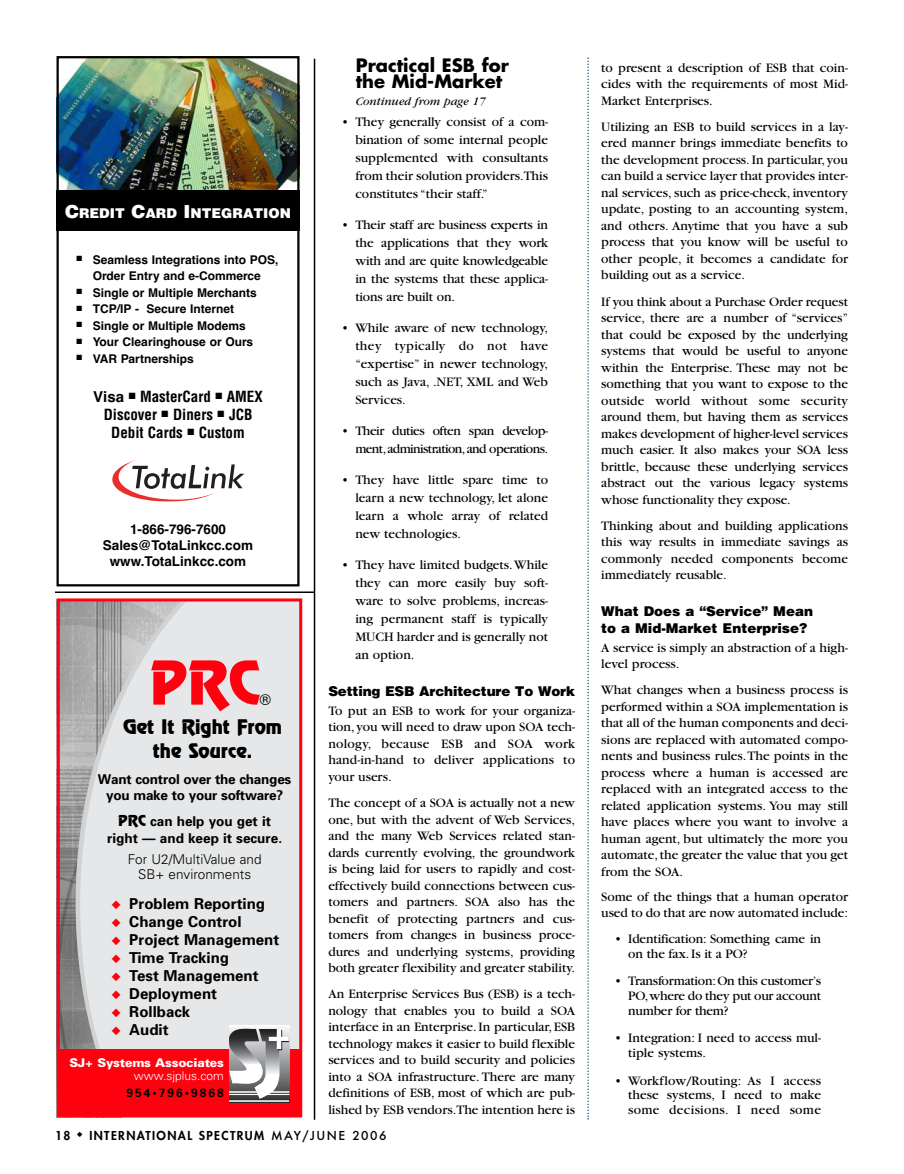
<style>
.page{position:relative;width:904px;height:1174px;background:#fff}
.page>*{position:absolute;margin:0;border:0;box-sizing:border-box;transform-origin:0 0}
.t1{font:54.15px "Revue";color:#ff000f}
.t2{font:700 18px/16.5px "Futura";color:#000}
.t3{font:18px/24px "Revue";color:#000;text-align:center}
.t4{font:700 15px "Univers";color:#000}
.t5{font:700 condensed 15px/18px "Helvetica";color:#000;text-align:center}
.t6{font:15px "Helvetica";color:#000}
.t7{font:13.5px/16.5px "Garamond";color:#000;text-align:justify}
.t8{font:700 13.5px/16.5px "Univers";letter-spacing:-.015em;color:#000;text-align:center}
.t9{font:900 13.5px/16.5px "Helvetica";color:#000}
.t10{font:13.5px/18px "Garamond";letter-spacing:-.04em;color:#000;text-align:right}
.t11{font:700 13.5px/16.2px "Helvetica";color:#000;text-align:center}
.t12{font:300 13.5px/15px "Univers";color:#000;text-align:center}
.t13{font:900 13.5px "Helvetica";color:#fff}
.t14{font:700 12px/16.5px "Helvetica";color:#000;text-align:center}
.t15{font:800 12px "Futura";letter-spacing:.115em;color:#000}
.t16{font:900 12px "Univers";letter-spacing:-.015em;color:#fff}
.t17{font:italic 12px "Garamond";color:#000}
.t18{font:300 12px "Univers";color:#fff}
.t19{font:700 12px "Univers";letter-spacing:.165em;color:#000}
.s1{font-size:18px}
.s2{font-stretch:normal}
.s3{font-family:"Revue";font-weight:400}
.s4{color:#ff000f}
.s5{font-weight:500}
</style>
<div class="page">
<svg style="left:587px;top:57px;width:2px;height:1063px"></svg>
<svg style="left:112px;top:460px;width:132px;height:41px"></svg>
<img style="left:60px;top:59px;width:237px;height:131px">
<div style="left:57px;top:190px;width:243px;height:41px;background:#000"></div>
<div style="left:57px;top:56px;width:243px;height:530px;border:2px solid #000"></div>
<hr style="left:314px;top:59px;width:1px;height:1061px;background:#000">
<img style="left:61px;top:602px;width:15px;height:448px">
<svg style="left:80px;top:602px;width:218px;height:448px;background:#e0e0e1"></svg>
<div style="left:58px;top:1050px;width:242px;height:66px;background:#ff000f"></div>
<div style="left:57px;top:598px;width:245px;height:519px;border:3px solid #ff000f"></div>
<div style="left:230px;top:1026px;width:59px;height:77px;background:#343234"></div>
<hr style="left:230px;top:1100px;width:59px;height:2px;background:#fff">
<svg style="left:230px;top:1026px;width:59px;height:73px;background:#a2a2a4"></svg>
<hr style="left:55px;top:591px;width:260px;height:2px;background:#000">
<p class="t13" style="left:65px;top:208px;width:227px"><span class="s1">C</span>REDIT <span class="s1">C</span>ARD <span class="s1">I</span>NTEGRATION</p>
<p class="t14" style="left:77px;top:253px;width:203px">■ Seamless Integrations into POS,<br>Order Entry and e-Commerce</p>
<p class="t14" style="left:77px;top:286px;width:182px">■ Single or Multiple Merchants</p>
<p class="t14" style="left:77px;top:302px;width:159px">■ TCP/IP - Secure Internet</p>
<p class="t14" style="left:77px;top:319px;width:171px">■ Single or Multiple Modems</p>
<p class="t14" style="left:77px;top:335px;width:178px">■ Your Clearinghouse or Ours</p>
<p class="t14" style="left:77px;top:352px;width:119px">■ VAR Partnerships</p>
<p class="t5" style="left:93px;top:388px;width:171px"><span class="s2">Visa</span> ■ MasterCard ■ AMEX<br>Discover ■ Diners ■ JCB<br>Debit Cards ■ Custom</p>
<p class="t11" style="left:103px;top:522px;width:152px">1-866-796-7600<br>Sales@TotaLinkcc.com www.TotaLinkcc.com</p>
<h1 class="t1" style="left:149px;top:660px;width:112px">PRC</h1>
<p class="t6" style="left:260px;top:694px;width:13px">®</p>
<h2 class="t3" style="left:123px;top:716px;width:160px">Get It Right From the Source.</h2>
<p class="t8" style="left:98px;top:772px;width:195px">Want control over the changes you make to your software?</p>
<p class="t8" style="left:107px;top:814px;width:176px"><span class="s3">PRC</span> can help you get it right — and keep it secure.</p>
<p class="t12" style="left:128px;top:853px;width:135px">For U2/MultiValue and<br>SB+ environments</p>
<p class="t4" style="left:111px;top:898px;width:155px"><span class="s4">◆</span> Problem Reporting</p>
<p class="t4" style="left:111px;top:916px;width:132px"><span class="s4">◆</span> Change Control</p>
<p class="t4" style="left:111px;top:934px;width:169px"><span class="s4">◆</span> Project Management</p>
<p class="t4" style="left:111px;top:952px;width:119px"><span class="s4">◆</span> Time Tracking</p>
<p class="t4" style="left:111px;top:970px;width:149px"><span class="s4">◆</span> Test Management</p>
<p class="t4" style="left:111px;top:988px;width:107px"><span class="s4">◆</span> Deployment</p>
<p class="t4" style="left:111px;top:1006px;width:80px"><span class="s4">◆</span> Rollback</p>
<p class="t4" style="left:111px;top:1024px;width:59px"><span class="s4">◆</span> Audit</p>
<p class="t16" style="left:69px;top:1058px;width:156px">SJ+ Systems Associates</p>
<p class="t18" style="left:134px;top:1072px;width:92px">www.sjplus.com</p>
<p class="t19" style="left:127px;top:1088px;width:99px">954•796•9868</p>
<h2 class="t2" style="left:356px;top:58px;width:155px">Practical ESB for the Mid-Market</h2>
<p class="t17" style="left:356px;top:97px;width:132px">Continued from page 17</p>
<p class="t7" style="left:355px;top:114px;width:194px;line-height:18px;text-indent:-14px">• They generally consist of a com&shy;bination of some internal people supplemented with consultants from their solution providers.This constitutes “their staff.”</p>
<p class="t7" style="left:355px;top:217px;width:194px;line-height:18px;text-indent:-14px">• Their staff are business experts in the applications that they work with and are quite knowledgeable in the systems that these applica&shy;tions are built on.</p>
<p class="t7" style="left:355px;top:320px;width:194px;line-height:18px;text-indent:-14px">• While aware of new technology, they typically do not have “expertise” in newer technology, such as Java, .NET, XML and Web Services.</p>
<p class="t10" style="left:342px;top:423px;width:208px">• Their duties often span develop&shy;ment,administration,and operations.</p>
<p class="t7" style="left:355px;top:472px;width:194px;line-height:18px;text-indent:-14px">• They have little spare time to learn a new technology, let alone learn a whole array of related new technologies.</p>
<p class="t7" style="left:355px;top:556px;width:194px;line-height:18px;text-indent:-14px">• They have limited budgets.While they can more easily buy soft&shy;ware to solve problems, increas&shy;ing permanent staff is typically MUCH harder and is generally not an option.</p>
<p class="t9" style="left:328px;top:684px;width:248px">Setting ESB Architecture To Work</p>
<p class="t7" style="left:328px;top:704px;width:248px">To put an ESB to work for your organiza&shy;tion, you will need to draw upon SOA tech&shy;nology, because ESB and SOA work hand-in-hand to deliver applications to your users.</p>
<p class="t7" style="left:328px;top:796px;width:248px">The concept of a SOA is actually not a new one, but with the advent of Web Services, and the many Web Services related stan&shy;dards currently evolving, the groundwork is being laid for users to rapidly and cost&shy;effectively build connections between cus&shy;tomers and partners. SOA also has the benefit of protecting partners and cus&shy;tomers from changes in business proce&shy;dures and underlying systems, providing both greater flexibility and greater stability.</p>
<p class="t7" style="left:328px;top:987px;width:248px">An Enterprise Services Bus (ESB) is a tech&shy;nology that enables you to build a SOA interface in an Enterprise. In particular, ESB technology makes it easier to build flexible services and to build security and policies into a SOA infrastructure. There are many definitions of ESB, most of which are pub&shy;lished by ESB vendors.The intention here is</p>
<p class="t15" style="left:55px;top:1129px;width:333px">18 ◆ INTERNATIONAL SPECTRUM <span class="s5">MAY/JUNE 2006</span></p>
<p class="t7" style="left:601px;top:60px;width:248px">to present a description of ESB that coin&shy;cides with the requirements of most Mid-Market Enterprises.</p>
<p class="t7" style="left:601px;top:120px;width:248px">Utilizing an ESB to build services in a lay&shy;ered manner brings immediate benefits to the development process. In particular, you can build a service layer that provides inter&shy;nal services, such as price-check, inventory update, posting to an accounting system, and others. Anytime that you have a sub process that you know will be useful to other people, it becomes a candidate for building out as a service.</p>
<p class="t7" style="left:601px;top:294px;width:248px">If you think about a Purchase Order request service, there are a number of “services” that could be exposed by the underlying systems that would be useful to anyone within the Enterprise. These may not be something that you want to expose to the outside world without some security around them, but having them as services makes development of higher-level services much easier. It also makes your SOA less brittle, because these underlying services abstract out the various legacy systems whose functionality they expose.</p>
<p class="t7" style="left:601px;top:519px;width:248px">Thinking about and building applications this way results in immediate savings as commonly needed components become immediately reusable.</p>
<p class="t9" style="left:601px;top:604px;width:213px">What Does a “Service” Mean to a Mid-Market Enterprise?</p>
<p class="t7" style="left:601px;top:640px;width:248px">A service is simply an abstraction of a high&shy;level process.</p>
<p class="t7" style="left:601px;top:683px;width:248px">What changes when a business process is performed within a SOA implementation is that all of the human components and deci&shy;sions are replaced with automated compo&shy;nents and business rules.The points in the process where a human is accessed are replaced with an integrated access to the related application systems. You may still have places where you want to involve a human agent, but ultimately the more you automate,the greater the value that you get from the SOA.</p>
<p class="t7" style="left:601px;top:890px;width:248px;line-height:15.9px">Some of the things that a human operator used to do that are now automated include:</p>
<p class="t7" style="left:628px;top:932px;width:194px;line-height:14.7px;text-indent:-14px">• Identification: Something came in on the fax. Is it a PO?</p>
<p class="t7" style="left:628px;top:975px;width:194px;line-height:14.7px;text-indent:-14px">• Transformation:On this customer’s PO,where do they put our account number for them?</p>
<p class="t7" style="left:628px;top:1032px;width:194px;line-height:14.7px;text-indent:-14px">• Integration: I need to access mul&shy;tiple systems.</p>
<p class="t7" style="left:628px;top:1074px;width:194px;line-height:14.7px;text-indent:-14px">• Workflow/Routing: As I access these systems, I need to make some decisions. I need some</p>
</div>
